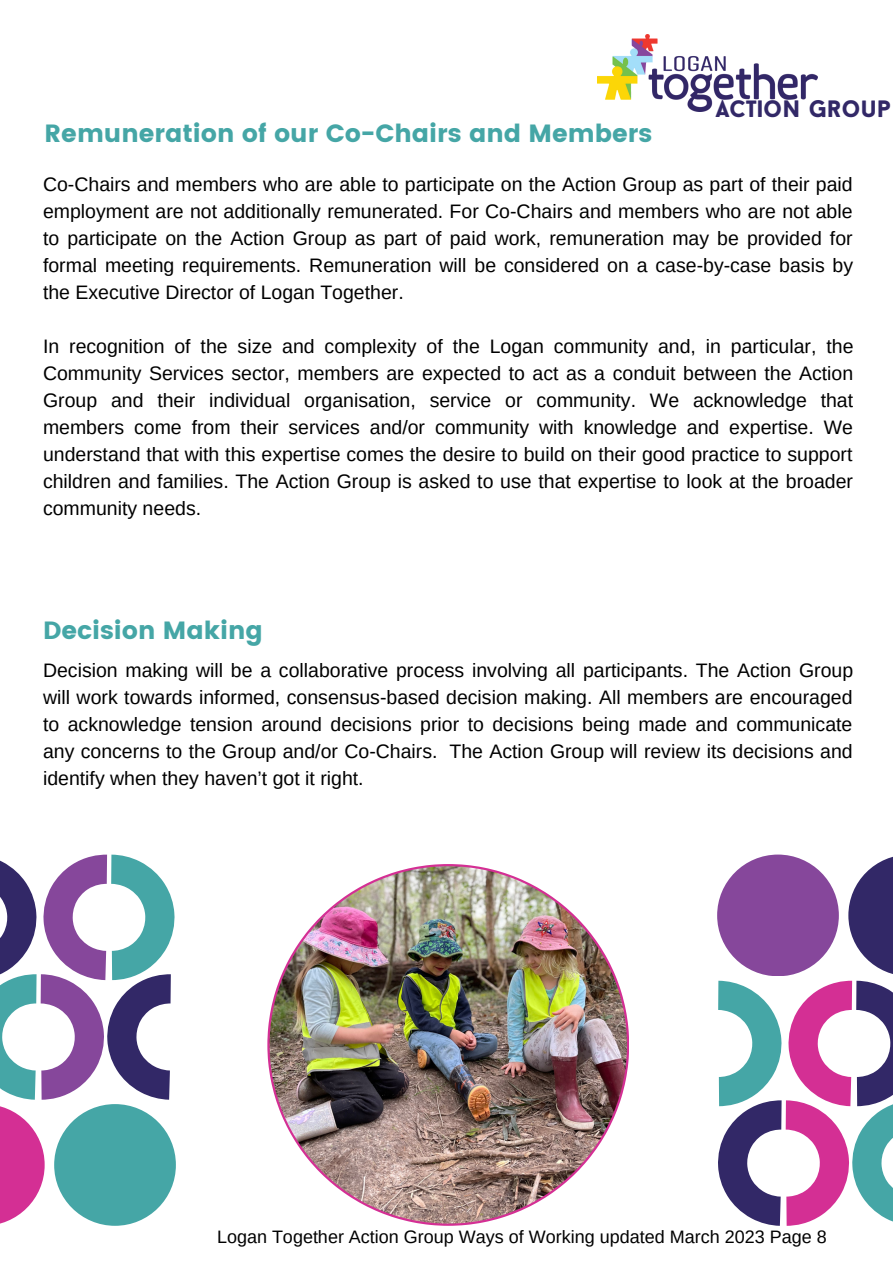
<style>
.page{position:relative;width:893px;height:1264px;background:#fff}
.page>*{position:absolute;margin:0;border:0;box-sizing:border-box;transform-origin:0 0}
.t1{font:24.9px "Poppins";color:#45a6a6}
.t2{font:900 24px "Baron Neue";color:#322867}
.t3{font:19.5px/27px "Arimo";color:#000;text-align:justify}
.t4{font:18px "Arimo";color:#000}
</style>
<div class="page">
<svg style="left:0;top:854px;width:175px;height:245px"></svg>
<svg style="left:718px;top:980px;width:174px;height:245px"></svg>
<svg style="left:0;top:1106px;width:45px;height:118px;fill:#d42f94"></svg>
<div style="left:717px;top:854px;width:121px;height:122px;background:#86479b;border-radius:50%"></div>
<div style="left:54px;top:1104px;width:122px;height:121px;background:#45a6a6;border-radius:50%"></div>
<svg style="left:848px;top:857px;width:44px;height:117px;fill:#322867"></svg>
<img style="left:269px;top:866px;width:358px;height:357px">
<img style="left:598px;top:34px;width:219px;height:78px">
<p class="t1" style="left:45px;top:119px;width:609px">Remuneration of our Co-Chairs and Members</p>
<p class="t2" style="left:715px;top:99px;width:177px">ACTION GROUP</p>
<p class="t3" style="left:43px;top:171px;width:811px">Co-Chairs and members who are able to participate on the Action Group as part of their paid employment are not additionally remunerated. For Co-Chairs and members who are not able to participate on the Action Group as part of paid work, remuneration may be provided for formal meeting requirements. Remuneration will be considered on a case-by-case basis by the Executive Director of Logan Together.</p>
<p class="t3" style="left:43px;top:333px;width:812px">In recognition of the size and complexity of the Logan community and, in particular, the Community Services sector, members are expected to act as a conduit between the Action Group and their individual organisation, service or community. We acknowledge that members come from their services and/or community with knowledge and expertise. We understand that with this expertise comes the desire to build on their good practice to support children and families. The Action Group is asked to use that expertise to look at the broader community needs.</p>
<p class="t1" style="left:43px;top:615px;width:221px">Decision Making</p>
<p class="t3" style="left:43px;top:656px;width:811px">Decision making will be a collaborative process involving all participants. The Action Group will work towards informed, consensus-based decision making. All members are encouraged to acknowledge tension around decisions prior to decisions being made and communicate any concerns to the Group and/or Co-Chairs. The Action Group will review its decisions and identify when they haven’t got it right.</p>
<p class="t4" style="left:217px;top:1226px;width:611px">Logan Together Action Group Ways of Working updated March 2023 Page 8</p>
</div>
